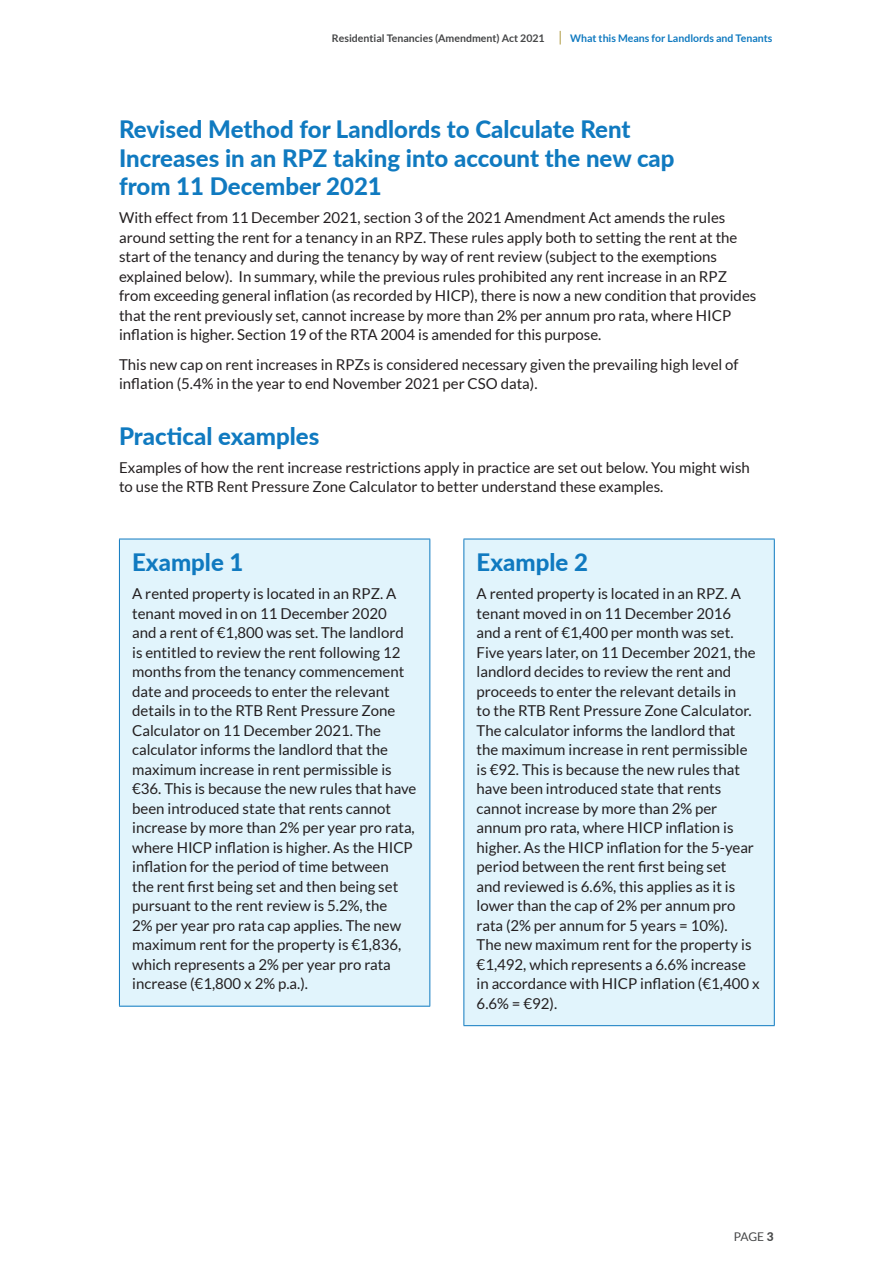
<style>
.page{position:relative;width:893px;height:1263px;background:#fff}
.page>*{position:absolute;margin:0;border:0;box-sizing:border-box;transform-origin:0 0}
.Sub_B_new{font:800 24px/28.5px "Lato";color:#107ac0}
.BODY{font:15px/19.5px "Lato";color:#231f20}
.t1{font:12px "Lato";color:#454647}
.t2{font:700 10.5px "Lato";color:#454647}
.s1{font-size:14.55px;color:#b09c46}
.s2{color:#107ac0}
.s3{font-weight:800}
</style>
<div class="page">
<div style="left:119px;top:539px;width:311px;height:467px;background:#e1f4fc"></div>
<hr style="left:119px;top:539px;width:311px;height:1px;background:#107ac0">
<hr style="left:119px;top:539px;width:1px;height:467px;background:#107ac0">
<hr style="left:429px;top:539px;width:1px;height:467px;background:#107ac0">
<hr style="left:119px;top:1006px;width:311px;height:1px;background:#107ac0">
<div style="left:464px;top:539px;width:310px;height:487px;background:#e1f4fc"></div>
<hr style="left:463px;top:539px;width:312px;height:1px;background:#107ac0">
<hr style="left:463px;top:539px;width:1px;height:486px;background:#107ac0">
<hr style="left:774px;top:539px;width:1px;height:486px;background:#107ac0">
<hr style="left:463px;top:1025px;width:312px;height:1px;background:#107ac0">
<p class="t2" style="left:332px;top:33px;width:442px">Residential Tenancies (Amendment) Act 2021 <span class="s1">|</span> <span class="s2">What this Means for Landlords and Tenants</span></p>
<p class="Sub_B_new" style="left:119px;top:114px;width:557px">Revised Method for Landlords to Calculate Rent<br>Increases in an RPZ taking into account the new cap from 11 December 2021</p>
<p class="BODY" style="left:119px;top:208px;width:639px">With effect from 11 December 2021, section 3 of the 2021 Amendment Act amends the rules around setting the rent for a tenancy in an RPZ. These rules apply both to setting the rent at the start of the tenancy and during the tenancy by way of rent review (subject to the exemptions explained below). In summary, while the previous rules prohibited any rent increase in an RPZ from exceeding general inflation (as recorded by HICP), there is now a new condition that provides that the rent previously set, cannot increase by more than 2% per annum pro rata, where HICP inflation is higher. Section 19 of the RTA 2004 is amended for this purpose.</p>
<p class="BODY" style="left:119px;top:354px;width:621px">This new cap on rent increases in RPZs is considered necessary given the prevailing high level of inflation (5.4% in the year to end November 2021 per CSO data).</p>
<p class="Sub_B_new" style="left:119px;top:420px;width:202px">Practical examples</p>
<p class="BODY" style="left:119px;top:457px;width:632px">Examples of how the rent increase restrictions apply in practice are set out below. You might wish to use the RTB Rent Pressure Zone Calculator to better understand these examples.</p>
<p class="Sub_B_new" style="left:132px;top:547px;width:113px">Example 1</p>
<p class="BODY" style="left:132px;top:584px;width:286px">A rented property is located in an RPZ. A tenant moved in on 11 December 2020<br>and a rent of €1,800 was set. The landlord is entitled to review the rent following 12 months from the tenancy commencement date and proceeds to enter the relevant details in to the RTB Rent Pressure Zone Calculator on 11 December 2021. The calculator informs the landlord that the maximum increase in rent permissible is €36. This is because the new rules that have been introduced state that rents cannot increase by more than 2% per year pro rata, where HICP inflation is higher. As the HICP inflation for the period of time between<br>the rent first being set and then being set pursuant to the rent review is 5.2%, the<br>2% per year pro rata cap applies. The new maximum rent for the property is €1,836, which represents a 2% per year pro rata increase (€1,800 x 2% p.a.).</p>
<p class="Sub_B_new" style="left:477px;top:547px;width:113px">Example 2</p>
<p class="BODY" style="left:477px;top:584px;width:284px">A rented property is located in an RPZ. A tenant moved in on 11 December 2016<br>and a rent of €1,400 per month was set.<br>Five years later, on 11 December 2021, the landlord decides to review the rent and proceeds to enter the relevant details in<br>to the RTB Rent Pressure Zone Calculator.<br>The calculator informs the landlord that the maximum increase in rent permissible is €92. This is because the new rules that have been introduced state that rents cannot increase by more than 2% per annum pro rata, where HICP inflation is higher. As the HICP inflation for the 5-year period between the rent first being set<br>and reviewed is 6.6%, this applies as it is lower than the cap of 2% per annum pro rata (2% per annum for 5 years = 10%).<br>The new maximum rent for the property is €1,492, which represents a 6.6% increase in accordance with HICP inflation (€1,400 x 6.6% = €92).</p>
<p class="t1" style="left:734px;top:1230px;width:41px">PAGE <span class="s3">3</span></p>
</div>
